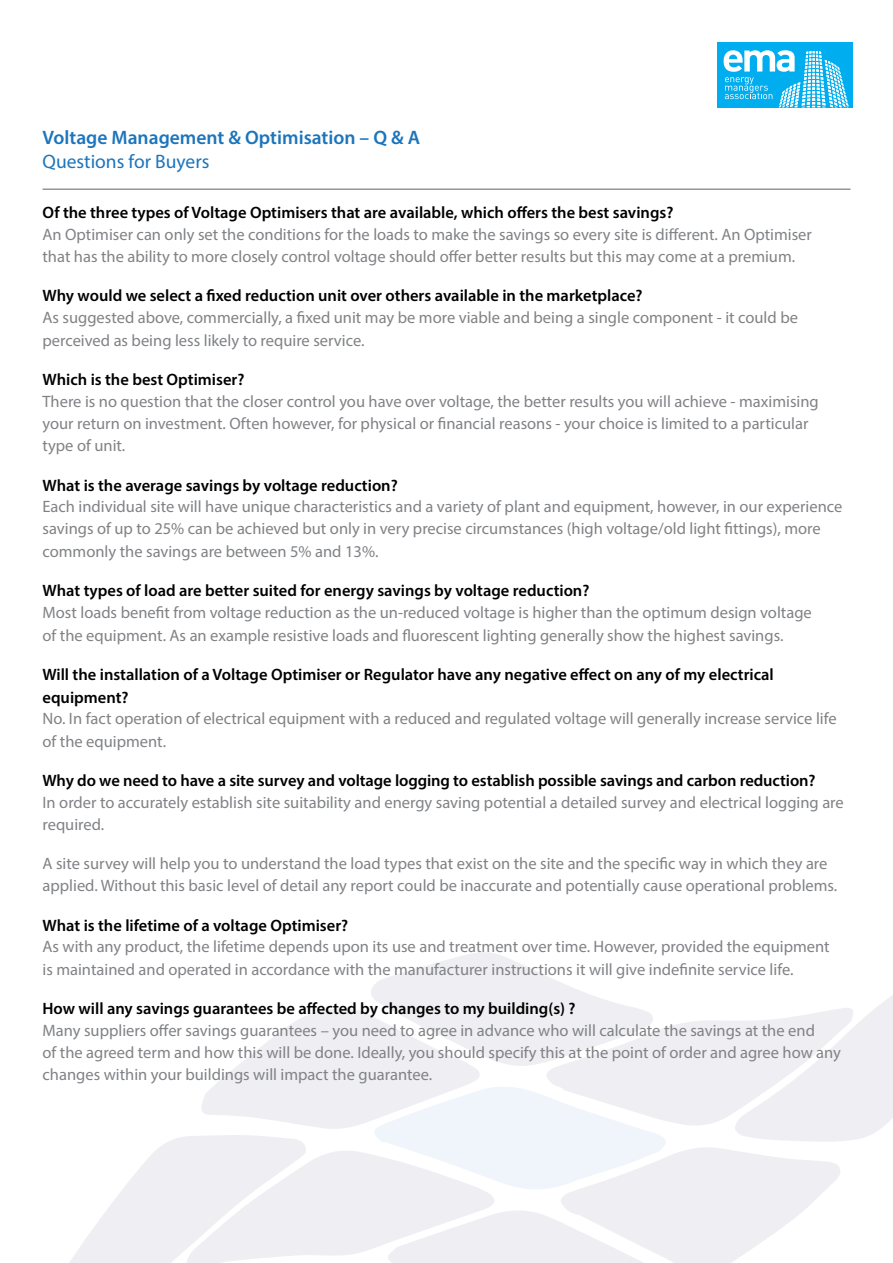
<style>
.page{position:relative;width:893px;height:1263px;background:#fff}
.page>*{position:absolute;margin:0;border:0;box-sizing:border-box;transform-origin:0 0}
.t1{font:600 19.5px "Myriad Pro";color:#1c75bc}
.t2{font:19.5px "Myriad Pro";color:#1c75bc}
.t3{font:16.5px/22.2px "Myriad Pro";color:#808285}
.t4{font:600 16.5px/22.5px "Myriad Pro";color:#000}
</style>
<div class="page">
<svg style="left:69px;top:952px;width:824px;height:311px"></svg>
<hr style="left:43px;top:188px;width:807px;height:2px;background:#939598">
<div style="left:717px;top:42px;width:136px;height:65px;background:#00aeef"></div>
<svg style="left:724px;top:50px;width:124px;height:58px"></svg>
<p class="t1" style="left:43px;top:125px;width:379px">Voltage Management &amp; Optimisation – Q &amp; A</p>
<p class="t2" style="left:43px;top:149px;width:168px">Questions for Buyers</p>
<p class="t4" style="left:43px;top:201px;width:632px">Of the three types of Voltage Optimisers that are available, which offers the best savings?</p>
<p class="t3" style="left:43px;top:224px;width:771px;line-height:21.8px">An Optimiser can only set the conditions for the loads to make the savings so every site is different. An Optimiser that has the ability to more closely control voltage should offer better results but this may come at a premium.</p>
<p class="t4" style="left:43px;top:284px;width:602px">Why would we select a fixed reduction unit over others available in the marketplace?</p>
<p class="t3" style="left:43px;top:306px;width:757px">As suggested above, commercially, a fixed unit may be more viable and being a single component - it could be perceived as being less likely to require service.</p>
<p class="t4" style="left:43px;top:368px;width:203px">Which is the best Optimiser?</p>
<p class="t3" style="left:43px;top:390px;width:778px">There is no question that the closer control you have over voltage, the better results you will achieve - maximising your return on investment. Often however, for physical or financial reasons - your choice is limited to a particular type of unit.</p>
<p class="t4" style="left:43px;top:473px;width:357px">What is the average savings by voltage reduction?</p>
<p class="t3" style="left:43px;top:496px;width:801px">Each individual site will have unique characteristics and a variety of plant and equipment, however, in our experience savings of up to 25% can be achieved but only in very precise circumstances (high voltage/old light fittings), more commonly the savings are between 5% and 13%.</p>
<p class="t4" style="left:43px;top:579px;width:548px">What types of load are better suited for energy savings by voltage reduction?</p>
<p class="t3" style="left:43px;top:601px;width:771px">Most loads benefit from voltage reduction as the un-reduced voltage is higher than the optimum design voltage of the equipment. As an example resistive loads and fluorescent lighting generally show the highest savings.</p>
<p class="t4" style="left:43px;top:663px;width:733px">Will the installation of a Voltage Optimiser or Regulator have any negative effect on any of my electrical equipment?</p>
<p class="t3" style="left:43px;top:707px;width:796px">No. In fact operation of electrical equipment with a reduced and regulated voltage will generally increase service life of the equipment.</p>
<p class="t4" style="left:43px;top:769px;width:775px">Why do we need to have a site survey and voltage logging to establish possible savings and carbon reduction?</p>
<p class="t3" style="left:43px;top:791px;width:803px;line-height:21.8px">In order to accurately establish site suitability and energy saving potential a detailed survey and electrical logging are required.</p>
<p class="t3" style="left:43px;top:851px;width:796px">A site survey will help you to understand the load types that exist on the site and the specific way in which they are applied. Without this basic level of detail any report could be inaccurate and potentially cause operational problems.</p>
<p class="t4" style="left:43px;top:913px;width:307px">What is the lifetime of a voltage Optimiser?</p>
<p class="t3" style="left:43px;top:935px;width:789px">As with any product, the lifetime depends upon its use and treatment over time. However, provided the equipment is maintained and operated in accordance with the manufacturer instructions it will give indefinite service life.</p>
<p class="t4" style="left:43px;top:997px;width:535px">How will any savings guarantees be affected by changes to my building(s) ?</p>
<p class="t3" style="left:43px;top:1019px;width:800px">Many suppliers offer savings guarantees – you need to agree in advance who will calculate the savings at the end<br>of the agreed term and how this will be done. Ideally, you should specify this at the point of order and agree how any changes within your buildings will impact the guarantee.</p>
</div>
